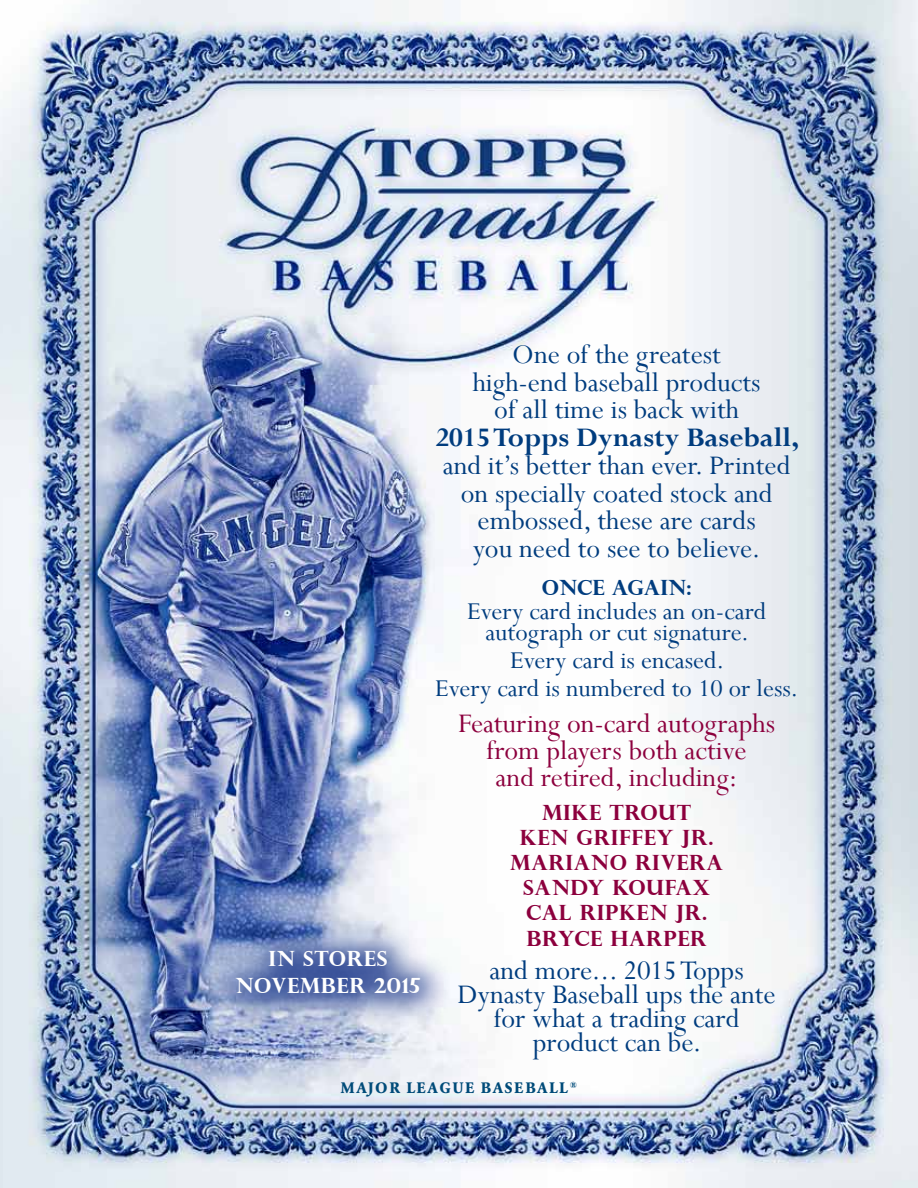
<style>
.page{position:relative;width:918px;height:1188px;background:#fff}
.page>*{position:absolute;margin:0;border:0;box-sizing:border-box;transform-origin:0 0}
.t1{font:30px/27.8px "Perpetua";color:#003c7e;text-align:center}
.t2{font:30px/27px "Perpetua";color:#8c003d;text-align:center}
.t3{font:700 30px "Perpetua";color:#003c7e}
.t4{font:27px/21px "Perpetua";color:#003c7e;text-align:center}
.t5{font:700 21px/25.2px "Perpetua Titling";letter-spacing:.025em;color:#8c003d;text-align:center}
.t6{font:700 21px/27px "Perpetua Titling";letter-spacing:.025em;color:#fff;text-align:center}
.t7{font:700 21px "Perpetua Titling";color:#003c7e}
.t8{font:700 15px "Garamond BE";letter-spacing:.12em;color:#004b79}
</style>
<div class="page">
<img style="left:0;top:0;width:918px;height:1188px">
<div style="left:212px;top:924px;width:240px;height:101px;background:#25408f;opacity:.9"></div>
<p class="t1" style="left:473px;top:340px;width:289px">One of the greatest high-end baseball products of all time is back with</p>
<p class="t3" style="left:435px;top:419px;width:365px">2015 Topps Dynasty Baseball,</p>
<p class="t1" style="left:443px;top:451px;width:349px">and it’s better than ever. Printed on specially coated stock and embossed, these are cards<br>you need to see to believe.</p>
<p class="t7" style="left:542px;top:574px;width:151px">ONCE AGAIN:</p>
<p class="t4" style="left:467px;top:601px;width:301px">Every card includes an on-card autograph or cut signature.</p>
<p class="t4" style="left:435px;top:646px;width:365px;line-height:27.8px">Every card is encased.<br>Every card is numbered to 10 or less.</p>
<p class="t2" style="left:458px;top:709px;width:319px">Featuring on-card autographs from players both active<br>and retired, including:</p>
<p class="t5" style="left:510px;top:799px;width:214px">MIKE TROUT<br>KEN GRIFFEY JR.<br>MARIANO RIVERA<br>SANDY KOUFAX<br>CAL RIPKEN JR.<br>BRYCE HARPER</p>
<p class="t1" style="left:458px;top:958px;width:320px;line-height:24px">and more... 2015 Topps<br>Dynasty Baseball ups the ante for what a trading card product can be.</p>
<p class="t8" style="left:341px;top:1079px;width:238px">MAJOR LEAGUE BASEBALL<sup>®</sup></p>
<p class="t6" style="left:235px;top:944px;width:187px">IN STORES<br>NOVEMBER 2015</p>
</div>
